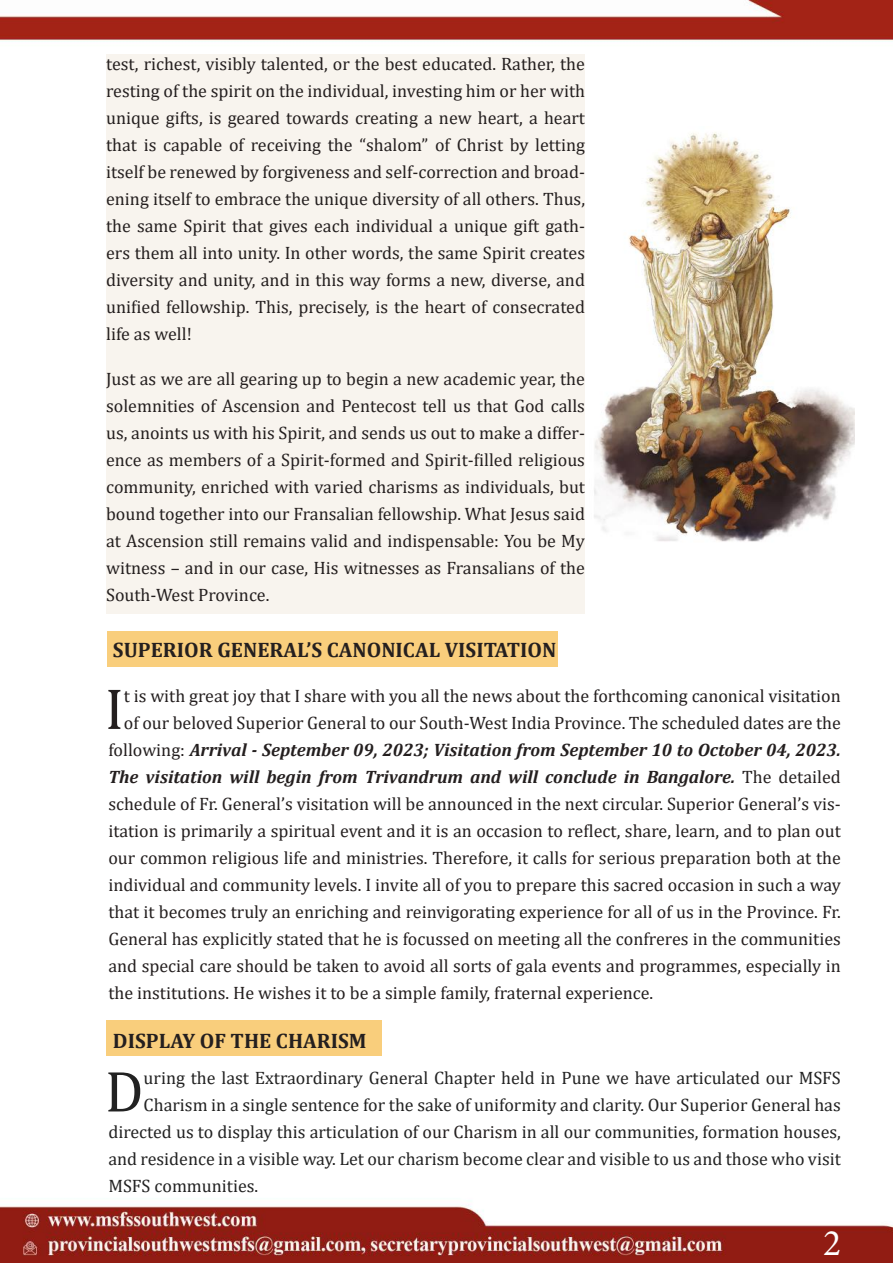
<style>
.page{position:relative;width:893px;height:1263px;background:#fff}
.page>*{position:absolute;margin:0;border:0;box-sizing:border-box;transform-origin:0 0}
.t1{font:58.5px "Cambria";color:#241f1f}
.t2{font:58.5px "Cambria";color:#222}
.t3{font:37.5px "Minion Pro";color:#fff}
.t4{font:700 21px "Cambria";color:#241f1f}
.t5{font:18px/27px "Cambria";color:#241f1f;text-align:justify}
.t6{font:18px "Cambria";color:#222}
.t7{font:italic 700 18px "Cambria";color:#241f1f}
.s1{font-weight:400;font-style:normal}
.s2{color:#241f1f}
</style>
<div class="page">
<img style="left:0;top:0;width:893px;height:1263px">
<div style="left:106px;top:54px;width:479px;height:560px;background:#f8f4ee"></div>
<img style="left:590px;top:127px;width:264px;height:425px">
<div style="left:107px;top:632px;width:451px;height:35px;background:#f9ce7c"></div>
<div style="left:106px;top:1021px;width:276px;height:35px;background:#f9ce7c"></div>
<p class="t5" style="left:106px;top:50px;width:480px">test, richest, visibly talented, or the best educated. Rather, the resting of the spirit on the individual, investing him or her with unique gifts, is geared towards creating a new heart, a heart that is capable of receiving the “shalom” of Christ by letting itself be renewed by forgiveness and self-correction and broad&shy;ening itself to embrace the unique diversity of all others. Thus, the same Spirit that gives each individual a unique gift gath&shy;ers them all into unity. In other words, the same Spirit creates diversity and unity, and in this way forms a new, diverse, and unified fellowship. This, precisely, is the heart of consecrated life as well!</p>
<p class="t5" style="left:106px;top:365px;width:480px">Just as we are all gearing up to begin a new academic year, the solemnities of Ascension and Pentecost tell us that God calls us, anoints us with his Spirit, and sends us out to make a differ&shy;ence as members of a Spirit-formed and Spirit-filled religious community, enriched with varied charisms as individuals, but bound together into our Fransalian fellowship. What Jesus said at Ascension still remains valid and indispensable: You be My witness – and in our case, His witnesses as Fransalians of the South-West Province.</p>
<p class="t4" style="left:113px;top:635px;width:445px">SUPERIOR GENERAL’S CANONICAL VISITATION</p>
<h1 class="t1" style="left:105px;top:674px;width:20px">I</h1>
<p class="t5" style="left:124px;top:682px;width:718px">t is with great joy that I share with you all the news about the forthcoming canonical visitation</p>
<p class="t5" style="left:124px;top:709px;width:718px">of our beloved Superior General to our South-West India Province. The scheduled dates are the</p>
<p class="t7" style="left:108px;top:737px;width:734px"><span class="s1">following:</span> Arrival - September 09, 2023; Visitation from September 10 to October 04, 2023.</p>
<p class="t7" style="left:108px;top:764px;width:734px">The visitation will begin from Trivandrum and will conclude in Bangalore. <span class="s1">The detailed</span></p>
<p class="t5" style="left:108px;top:790px;width:734px">schedule of Fr. General’s visitation will be announced in the next circular. Superior General’s vis-</p>
<p class="t5" style="left:108px;top:817px;width:734px">itation is primarily a spiritual event and it is an occasion to reflect, share, learn, and to plan out</p>
<p class="t5" style="left:108px;top:844px;width:734px">our common religious life and ministries. Therefore, it calls for serious preparation both at the</p>
<p class="t5" style="left:108px;top:871px;width:734px">individual and community levels. I invite all of you to prepare this sacred occasion in such a way</p>
<p class="t5" style="left:108px;top:898px;width:734px">that it becomes truly an enriching and reinvigorating experience for all of us in the Province. Fr.</p>
<p class="t5" style="left:108px;top:925px;width:734px">General has explicitly stated that he is focussed on meeting all the confreres in the communities</p>
<p class="t5" style="left:108px;top:952px;width:734px">and special care should be taken to avoid all sorts of gala events and programmes, especially in</p>
<p class="t5" style="left:108px;top:979px;width:546px">the institutions. He wishes it to be a simple family, fraternal experience.</p>
<p class="t4" style="left:113px;top:1026px;width:255px">DISPLAY OF THE CHARISM</p>
<h1 class="t2" style="left:105px;top:1057px;width:40px">D</h1>
<p class="t6" style="left:144px;top:1068px;width:699px">uring the last Extraordinary General Chapter held in Pune we have articulated our MSFS</p>
<p class="t6" style="left:144px;top:1095px;width:699px">Charism in a single sentence for the sake of uniformity and clarity. Our Superior General has</p>
<p class="t6" style="left:108px;top:1122px;width:734px">directed us to display this articulation of <span class="s2">our Charism</span> in all our communities, formation houses,</p>
<p class="t6" style="left:108px;top:1149px;width:734px">and residence in a visible way. Let our charism become clear and visible to us and those who visit</p>
<p class="t6" style="left:108px;top:1176px;width:151px">MSFS communities.</p>
<h2 class="t3" style="left:823px;top:1218px;width:19px">2</h2>
</div>
